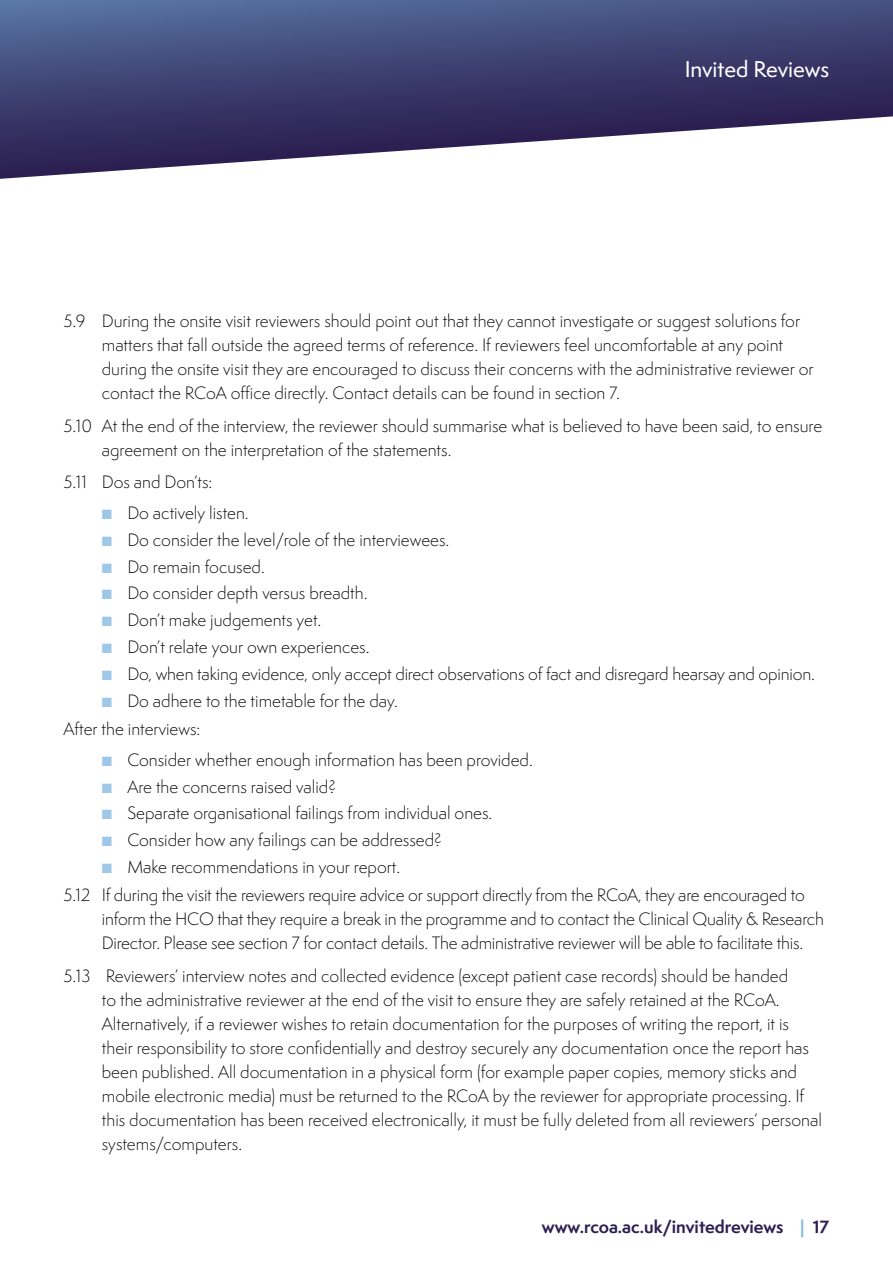
<style>
.page{position:relative;width:893px;height:1263px;background:#fff}
.page>*{position:absolute;margin:0;border:0;box-sizing:border-box;transform-origin:0 0}
.t1{font:500 21px "Semplicita Pro";letter-spacing:-.005em;color:#fff}
.t2{font:300 16.5px/24px "Semplicita Pro";color:#000}
.t3{font:700 16.5px "Semplicita Pro";color:#2b1f51}
.s1{color:#9fc7e8}
.s2{color:#83b9e2}
</style>
<div class="page">
<svg style="left:0;top:0;width:893px;height:179px"></svg>
<p class="t1" style="left:685px;top:54px;width:146px">Invited Reviews</p>
<p class="t2" style="left:102px;top:309px;width:713px;text-indent:-38px">5.9 During the onsite visit reviewers should point out that they cannot investigate or suggest solutions for matters that fall outside the agreed terms of reference. If reviewers feel uncomfortable at any point during the onsite visit they are encouraged to discuss their concerns with the administrative reviewer or contact the RCoA office directly. Contact details can be found in section 7.</p>
<p class="t2" style="left:102px;top:413px;width:722px;text-indent:-38px">5.10 At the end of the interview, the reviewer should summarise what is believed to have been said, to ensure agreement on the interpretation of the statements.</p>
<p class="t2" style="left:64px;top:470px;width:150px">5.11 Dos and Don’ts:</p>
<p class="t2" style="left:102px;top:501px;width:148px"><span class="s1">■</span> Do actively listen.</p>
<p class="t2" style="left:102px;top:528px;width:349px"><span class="s1">■</span> Do consider the level/role of the interviewees.</p>
<p class="t2" style="left:102px;top:554px;width:164px"><span class="s1">■</span> Do remain focused.</p>
<p class="t2" style="left:102px;top:581px;width:267px"><span class="s1">■</span> Do consider depth versus breadth.</p>
<p class="t2" style="left:102px;top:608px;width:221px"><span class="s1">■</span> Don’t make judgements yet.</p>
<p class="t2" style="left:102px;top:635px;width:269px"><span class="s1">■</span> Don’t relate your own experiences.</p>
<p class="t2" style="left:102px;top:661px;width:714px"><span class="s1">■</span> Do, when taking evidence, only accept direct observations of fact and disregard hearsay and opinion.</p>
<p class="t2" style="left:64px;top:686px;width:336px;line-height:28.2px;text-indent:38px"><span class="s1">■</span> Do adhere to the timetable for the day.<br>After the interviews:</p>
<p class="t2" style="left:102px;top:747px;width:432px"><span class="s1">■</span> Consider whether enough information has been provided.</p>
<p class="t2" style="left:102px;top:774px;width:236px"><span class="s1">■</span> Are the concerns raised valid?</p>
<p class="t2" style="left:102px;top:801px;width:392px"><span class="s1">■</span> Separate organisational failings from individual ones.</p>
<p class="t2" style="left:102px;top:828px;width:342px"><span class="s1">■</span> Consider how any failings can be addressed?</p>
<p class="t2" style="left:64px;top:852px;width:743px;line-height:28.2px;text-indent:38px"><span class="s1">■</span> Make recommendations in your report.<br>5.12 If during the visit the reviewers require advice or support directly from the RCoA, they are encouraged to</p>
<p class="t2" style="left:102px;top:907px;width:724px">inform the HCO that they require a break in the programme and to contact the Clinical Quality &amp; Research<br>Director. Please see section 7 for contact details. The administrative reviewer will be able to facilitate this.</p>
<p class="t2" style="left:102px;top:963px;width:722px;text-indent:-38px">5.13 Reviewers’ interview notes and collected evidence (except patient case records) should be handed<br>to the administrative reviewer at the end of the visit to ensure they are safely retained at the RCoA.<br>Alternatively, if a reviewer wishes to retain documentation for the purposes of writing the report, it is their responsibility to store confidentially and destroy securely any documentation once the report has been published. All documentation in a physical form (for example paper copies, memory sticks and mobile electronic media) must be returned to the RCoA by the reviewer for appropriate processing. If this documentation has been received electronically, it must be fully deleted from all reviewers’ personal systems/computers.</p>
<p class="t3" style="left:542px;top:1214px;width:289px">www.rcoa.ac.uk/invitedreviews <span class="s2">|</span> 17</p>
</div>
